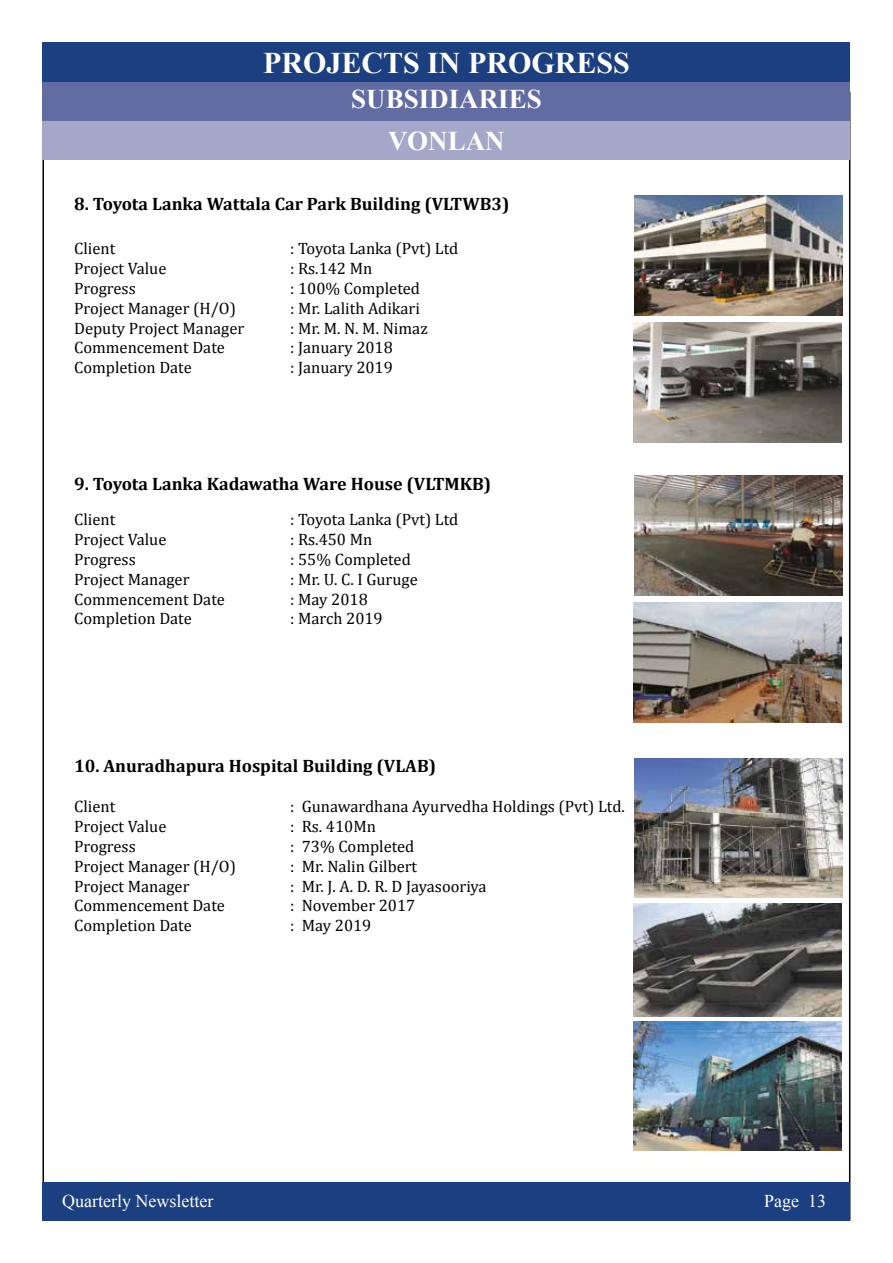
<style>
.page{position:relative;width:893px;height:1263px;background:#fff}
.page>*{position:absolute;margin:0;border:0;box-sizing:border-box;transform-origin:0 0}
.t1{font:700 30px "Times New Roman";color:#fff}
.t2{font:700 27px "Times New Roman";color:#fff}
.t3{font:700 18px "Cambria";color:#000}
.t4{font:18px "Times New Roman";color:#fff}
.t5{font:16.5px "Cambria";color:#000}
</style>
<div class="page">
<div style="left:43px;top:43px;width:807px;height:39px;background:#1b3f80"></div>
<div style="left:43px;top:82px;width:807px;height:39px;background:#606ca2"></div>
<div style="left:43px;top:1181px;width:807px;height:39px;background:#1b3f80"></div>
<div style="left:43px;top:121px;width:807px;height:39px;background:#a5a7c9"></div>
<img style="left:634px;top:322px;width:207px;height:120px">
<img style="left:635px;top:196px;width:207px;height:120px">
<img style="left:634px;top:602px;width:207px;height:120px">
<img style="left:635px;top:476px;width:207px;height:120px">
<img style="left:634px;top:903px;width:207px;height:114px">
<img style="left:634px;top:1022px;width:207px;height:129px">
<img style="left:635px;top:758px;width:207px;height:140px">
<h1 class="t1" style="left:263px;top:41px;width:368px">PROJECTS IN PROGRESS</h1>
<h2 class="t2" style="left:351px;top:79px;width:192px">SUBSIDIARIES</h2>
<h2 class="t2" style="left:388px;top:121px;width:118px">VONLAN</h2>
<p class="t3" style="left:74px;top:191px;width:437px">8. Toyota Lanka Wattala Car Park Building (VLTWB3)</p>
<p class="t5" style="left:74px;top:239px;width:43px">Client</p>
<p class="t5" style="left:290px;top:239px;width:170px">: Toyota Lanka (Pvt) Ltd</p>
<p class="t5" style="left:74px;top:259px;width:94px">Project Value</p>
<p class="t5" style="left:290px;top:259px;width:84px">: Rs.142 Mn</p>
<p class="t5" style="left:74px;top:279px;width:63px">Progress</p>
<p class="t5" style="left:290px;top:279px;width:131px">: 100% Completed</p>
<p class="t5" style="left:74px;top:298px;width:163px">Project Manager (H/O)</p>
<p class="t5" style="left:290px;top:298px;width:131px">: Mr. Lalith Adikari</p>
<p class="t5" style="left:74px;top:318px;width:172px">Deputy Project Manager</p>
<p class="t5" style="left:290px;top:318px;width:139px">: Mr. M. N. M. Nimaz</p>
<p class="t5" style="left:74px;top:338px;width:152px">Commencement Date</p>
<p class="t5" style="left:290px;top:338px;width:104px">: January 2018</p>
<p class="t5" style="left:74px;top:358px;width:119px">Completion Date</p>
<p class="t5" style="left:290px;top:358px;width:104px">: January 2019</p>
<p class="t3" style="left:74px;top:471px;width:419px">9. Toyota Lanka Kadawatha Ware House (VLTMKB)</p>
<p class="t5" style="left:74px;top:510px;width:43px">Client</p>
<p class="t5" style="left:290px;top:510px;width:170px">: Toyota Lanka (Pvt) Ltd</p>
<p class="t5" style="left:74px;top:530px;width:94px">Project Value</p>
<p class="t5" style="left:290px;top:530px;width:84px">: Rs.450 Mn</p>
<p class="t5" style="left:74px;top:550px;width:63px">Progress</p>
<p class="t5" style="left:290px;top:550px;width:122px">: 55% Completed</p>
<p class="t5" style="left:74px;top:569px;width:117px">Project Manager</p>
<p class="t5" style="left:290px;top:569px;width:129px">: Mr. U. C. I Guruge</p>
<p class="t5" style="left:74px;top:589px;width:152px">Commencement Date</p>
<p class="t5" style="left:290px;top:589px;width:79px">: May 2018</p>
<p class="t5" style="left:74px;top:609px;width:119px">Completion Date</p>
<p class="t5" style="left:290px;top:609px;width:94px">: March 2019</p>
<p class="t3" style="left:74px;top:753px;width:363px">10. Anuradhapura Hospital Building (VLAB)</p>
<p class="t5" style="left:74px;top:797px;width:43px">Client</p>
<p class="t5" style="left:290px;top:797px;width:336px">: Gunawardhana Ayurvedha Holdings (Pvt) Ltd.</p>
<p class="t5" style="left:74px;top:817px;width:94px">Project Value</p>
<p class="t5" style="left:290px;top:817px;width:87px">: Rs. 410Mn</p>
<p class="t5" style="left:74px;top:836px;width:63px">Progress</p>
<p class="t5" style="left:290px;top:836px;width:126px">: 73% Completed</p>
<p class="t5" style="left:74px;top:856px;width:163px">Project Manager (H/O)</p>
<p class="t5" style="left:290px;top:856px;width:129px">: Mr. Nalin Gilbert</p>
<p class="t5" style="left:74px;top:876px;width:117px">Project Manager</p>
<p class="t5" style="left:290px;top:876px;width:198px">: Mr. J. A. D. R. D Jayasooriya</p>
<p class="t5" style="left:74px;top:896px;width:152px">Commencement Date</p>
<p class="t5" style="left:290px;top:896px;width:127px">: November 2017</p>
<p class="t5" style="left:74px;top:916px;width:119px">Completion Date</p>
<p class="t5" style="left:290px;top:916px;width:83px">: May 2019</p>
<p class="t4" style="left:62px;top:1189px;width:153px">Quarterly Newsletter</p>
<p class="t4" style="left:764px;top:1189px;width:63px">Page 13</p>
</div>
